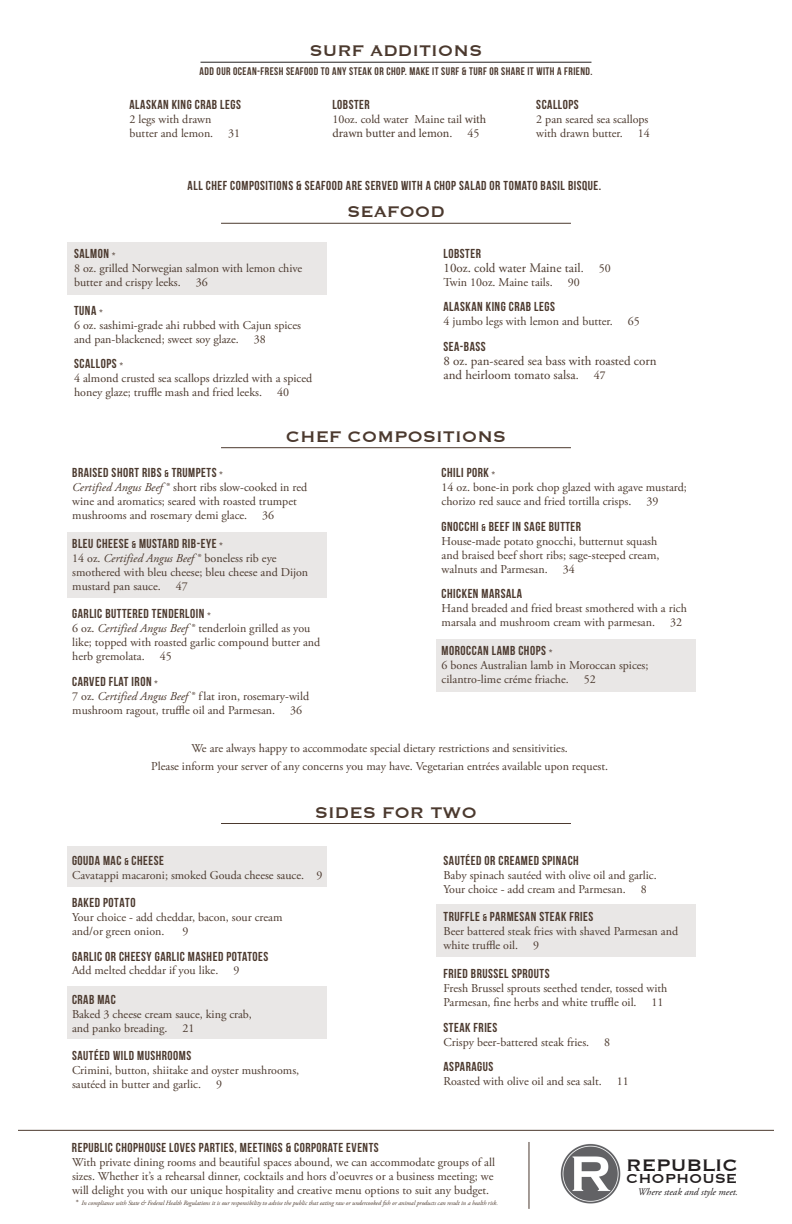
<style>
.page{position:relative;width:792px;height:1224px;background:#fff}
.page>*{position:absolute;margin:0;border:0;box-sizing:border-box;transform-origin:0 0}
.t1{font:21.7px "Copperplate";color:#231f20}
.t2{font:20px "Copperplate";color:#4b392e}
.t3{font:17px "Copperplate";color:#231f20}
.t4{font:13px "Bebas Neue";letter-spacing:.04em;color:#4b392e}
.t5{font:13px/14px "Adobe Garamond Pro";color:#4b392e}
.t6{font:12px/14px "Adobe Garamond Pro";color:#4b392e}
.t7{font:11px "Bebas Neue";letter-spacing:.04em;color:#4b392e}
.t8{font:italic 10px "Adobe Garamond Pro";color:#231f20}
.t9{font:italic 6.5px "Adobe Garamond Pro";letter-spacing:-.01em;color:#4b392e}
.s1{font-family:"Minion Pro"}
.s2{font-size:8px}
.s3{font-family:"Bebas Neue"}
.s4{font-size:12px}
.s5{font-size:10px}
.s6{font-style:italic}
.s7{font-style:normal;font-size:8px}
</style>
<div class="page">
<div style="left:67px;top:846px;width:259px;height:41px;background:#e9e7e6"></div>
<div style="left:67px;top:986px;width:259px;height:53px;background:#e9e7e6"></div>
<div style="left:437px;top:905px;width:259px;height:52px;background:#e9e7e6"></div>
<div style="left:67px;top:532px;width:260px;height:65px;background:#e9e7e6"></div>
<div style="left:437px;top:639px;width:259px;height:52px;background:#e9e7e6"></div>
<div style="left:67px;top:242px;width:260px;height:52px;background:#e9e7e6"></div>
<hr style="left:528px;top:1142px;width:1px;height:67px;background:#4b392e">
<hr style="left:221px;top:823px;width:350px;height:1px;background:#4b392e">
<hr style="left:221px;top:223px;width:350px;height:1px;background:#4b392e">
<hr style="left:221px;top:447px;width:350px;height:1px;background:#4b392e">
<hr style="left:201px;top:62px;width:390px;height:1px;background:#231f20">
<hr style="left:18px;top:1130px;width:756px;height:1px;background:#4b392e">
<img style="left:560px;top:1144px;width:61px;height:60px">
<p class="t2" style="left:310px;top:38px;width:174px">SURF ADDITIONS</p>
<p class="t7" style="left:200px;top:65px;width:394px">ADD OUR OCEAN-FRESH SEAFOOD TO ANY STEAK OR CHOP. MAKE IT SURF &amp; TURF OR SHARE IT WITH A FRIEND.</p>
<p class="t4" style="left:130px;top:97px;width:113px">ALASKAN KING CRAB LEGS</p>
<p class="t6" style="left:130px;top:113px;width:83px">2 legs with drawn</p>
<p class="t6" style="left:130px;top:127px;width:85px">butter and lemon.</p>
<p class="t6" style="left:228px;top:127px;width:13px">31</p>
<p class="t4" style="left:332px;top:97px;width:39px">LOBSTER</p>
<p class="t6" style="left:332px;top:112px;width:155px;line-height:14.4px">10oz. cold water Maine tail <span class="s1">with drawn butter and lemon</span>.</p>
<p class="t6" style="left:468px;top:127px;width:13px">45</p>
<p class="t4" style="left:536px;top:97px;width:44px">SCALLOPS</p>
<p class="t6" style="left:536px;top:113px;width:114px">2 pan seared sea scallops with drawn butter.</p>
<p class="t6" style="left:638px;top:127px;width:13px">14</p>
<p class="t4" style="left:188px;top:178px;width:415px">ALL CHEF COMPOSITIONS &amp; SEAFOOD ARE SERVED WITH A CHOP SALAD OR TOMATO BASIL BISQUE.</p>
<p class="t4" style="left:74px;top:246px;width:43px">SALMON <span class="s2">*</span></p>
<p class="t6" style="left:74px;top:262px;width:230px">8 oz. grilled Norwegian salmon with lemon chive butter and crispy leeks.</p>
<p class="t6" style="left:196px;top:276px;width:13px">36</p>
<p class="t4" style="left:74px;top:303px;width:30px">TUNA <span class="s2">*</span></p>
<p class="t6" style="left:74px;top:318px;width:228px">6 oz. sashimi-grade ahi rubbed with Cajun spices and pan-blackened; sweet soy glaze.</p>
<p class="t6" style="left:254px;top:332px;width:13px">38</p>
<p class="t4" style="left:74px;top:357px;width:50px">SCALLOPS <span class="s2">*</span></p>
<p class="t6" style="left:74px;top:372px;width:240px">4 almond crusted sea scallops drizzled with a spiced honey glaze; truffle mash and fried leeks.</p>
<p class="t6" style="left:277px;top:386px;width:13px">40</p>
<p class="t2" style="left:347px;top:199px;width:99px">SEAFOOD</p>
<p class="t5" style="left:444px;top:247px;width:142px"><span class="s3">LOBSTER<br></span>10oz. cold water Maine tail<span class="s4">.</span></p>
<p class="t6" style="left:599px;top:262px;width:13px">50</p>
<p class="t6" style="left:444px;top:275px;width:111px">Twin 10oz. Maine tails.</p>
<p class="t6" style="left:568px;top:275px;width:13px">90</p>
<p class="t4" style="left:444px;top:300px;width:113px">ALASKAN KING CRAB LEGS</p>
<p class="t6" style="left:444px;top:315px;width:171px">4 jumbo legs with lemon and butter.</p>
<p class="t6" style="left:628px;top:315px;width:13px">65</p>
<p class="t5" style="left:444px;top:340px;width:215px"><span class="s3">SEA-BASS<br></span>8 oz. pan-seared sea bass with roasted corn and heirloom tomato salsa<span class="s4">.</span></p>
<p class="t6" style="left:594px;top:369px;width:13px">4<span class="s1">7</span></p>
<p class="t2" style="left:286px;top:423px;width:222px">CHEF COMPOSITIONS</p>
<p class="t4" style="left:72px;top:466px;width:152px">BRAISED SHORT RIBS <span class="s5">&amp;</span> TRUMPETS <span class="s2">*</span></p>
<p class="t6" style="left:72px;top:481px;width:237px"><span class="s6">Certified Angus Beef</span> ® short ribs slow-cooked in red wine and aromatics; seared with roasted trumpet mushrooms and rosemary demi glace.</p>
<p class="t6" style="left:262px;top:509px;width:13px">36</p>
<p class="t4" style="left:72px;top:536px;width:152px">BLEU CHEESE <span class="s5">&amp;</span> MUSTARD RIB-EYE <span class="s2">*</span></p>
<p class="t6" style="left:72px;top:551px;width:238px">14 oz. <span class="s6">Certified Angus Beef</span> ® boneless rib eye smothered with bleu cheese; bleu cheese and Dijon mustard pan sauce.</p>
<p class="t6" style="left:176px;top:579px;width:13px">47</p>
<p class="t4" style="left:72px;top:607px;width:140px">GARLIC BUTTERED TENDERLOIN <span class="s2">*</span></p>
<p class="t6" style="left:72px;top:622px;width:250px">6 oz. <span class="s6">Certified Angus Beef</span> ® tenderloin grilled as you like; topped with roasted garlic compound butter and herb gremolata.</p>
<p class="t6" style="left:160px;top:650px;width:13px">45</p>
<p class="t4" style="left:72px;top:674px;width:87px">CARVED FLAT IRON <span class="s2">*</span></p>
<p class="t6" style="left:72px;top:690px;width:238px">7 oz. <span class="s6">Certified Angus Beef</span> ® flat iron, rosemary-wild mushroom ragout, truffle oil and Parmesan.</p>
<p class="t6" style="left:290px;top:704px;width:13px">36</p>
<p class="t4" style="left:442px;top:466px;width:55px">CHILI PORK <span class="s2">*</span></p>
<p class="t6" style="left:442px;top:481px;width:247px">14 oz. bone-in pork chop glazed with agave mustard; chorizo red sauce and fried tortilla crisps.</p>
<p class="t6" style="left:646px;top:495px;width:13px">39</p>
<p class="t4" style="left:442px;top:519px;width:141px">GNOCCHI <span class="s5">&amp;</span> BEEF IN SAGE BUTTER</p>
<p class="t6" style="left:442px;top:534px;width:219px">House-made potato gnocchi, butternut squash and braised beef short ribs; sage-steeped cream, walnuts and Parmesan.</p>
<p class="t6" style="left:563px;top:562px;width:13px">34</p>
<p class="t4" style="left:442px;top:587px;width:82px">CHICKEN MARSALA</p>
<p class="t6" style="left:442px;top:602px;width:247px">Hand breaded and fried breast smothered with a rich marsala and mushroom cream with parmesan.</p>
<p class="t6" style="left:670px;top:616px;width:13px">32</p>
<p class="t4" style="left:442px;top:643px;width:112px">MOROCCAN LAMB CHOPS <span class="s2">*</span></p>
<p class="t6" style="left:442px;top:659px;width:208px">6 bones Australian lamb in Moroccan spices; cilantro-lime créme friache.</p>
<p class="t6" style="left:584px;top:673px;width:13px">52</p>
<p class="t6" style="left:151px;top:740px;width:458px;line-height:18px;text-align:center">We are always happy to accommodate special dietary restrictions and sensitivities.<br>Please inform your server of any concerns you may have. Vegetarian entrées available upon request.</p>
<p class="t2" style="left:315px;top:799px;width:164px">SIDES FOR TWO</p>
<p class="t4" style="left:72px;top:853px;width:93px">GOUDA MAC <span class="s5">&amp;</span> CHEESE</p>
<p class="t6" style="left:72px;top:868px;width:252px">Cavatappi macaroni; smoked Gouda cheese sauce. 9</p>
<p class="t4" style="left:72px;top:896px;width:65px">BAKED POTATO</p>
<p class="t6" style="left:72px;top:910px;width:212px;line-height:14.4px">Your choice - add cheddar, bacon, sour cream and/or green onion.</p>
<p class="t6" style="left:182px;top:925px;width:7px">9</p>
<p class="t4" style="left:72px;top:949px;width:198px">GARLIC OR CHEESY GARLIC MASHED POTATOES</p>
<p class="t6" style="left:72px;top:963px;width:148px">Add melted cheddar if you like.</p>
<p class="t6" style="left:233px;top:963px;width:7px">9</p>
<p class="t4" style="left:72px;top:992px;width:45px">CRAB MAC</p>
<p class="t6" style="left:72px;top:1007px;width:181px">Baked 3 cheese cream sauce, king crab, and panko breading.</p>
<p class="t6" style="left:182px;top:1021px;width:13px">21</p>
<p class="t4" style="left:72px;top:1048px;width:121px">SAUTÉED WILD MUSHROOMS</p>
<p class="t6" style="left:72px;top:1064px;width:229px">Crimini, button, shiitake and oyster mushrooms, sautéed in butter and garlic.</p>
<p class="t6" style="left:216px;top:1078px;width:7px">9</p>
<p class="t4" style="left:444px;top:853px;width:137px">SAUTÉED OR CREAMED SPINACH</p>
<p class="t6" style="left:444px;top:868px;width:215px">Baby spinach sautéed with olive oil and garlic.<br>Your choice - add cream and Parmesan.</p>
<p class="t6" style="left:641px;top:882px;width:7px">8</p>
<p class="t4" style="left:444px;top:910px;width:151px">TRUFFLE <span class="s5">&amp;</span> PARMESAN STEAK FRIES</p>
<p class="t6" style="left:444px;top:925px;width:236px">Beer battered steak fries with shaved Parmesan and white truffle oil.</p>
<p class="t6" style="left:533px;top:939px;width:7px">9</p>
<p class="t4" style="left:444px;top:966px;width:108px">FRIED BRUSSEL SPROUTS</p>
<p class="t6" style="left:444px;top:982px;width:225px">Fresh Brussel sprouts seethed tender, tossed with<br>Parmesan, fine herbs and white truffle oil.</p>
<p class="t6" style="left:652px;top:996px;width:13px">11</p>
<p class="t4" style="left:444px;top:1020px;width:55px">STEAK FRIES</p>
<p class="t6" style="left:444px;top:1035px;width:147px">Crispy beer-battered steak fries.</p>
<p class="t6" style="left:604px;top:1035px;width:7px">8</p>
<p class="t4" style="left:444px;top:1059px;width:51px">ASPARAGUS</p>
<p class="t6" style="left:444px;top:1075px;width:160px">Roasted with olive oil and sea salt.</p>
<p class="t6" style="left:617px;top:1075px;width:13px">11</p>
<p class="t4" style="left:72px;top:1141px;width:308px">REPUBLIC CHOPHOUSE LOVES PARTIES, MEETINGS &amp; CORPORATE EVENTS</p>
<p class="t6" style="left:72px;top:1156px;width:425px">With private dining rooms and beautiful spaces abound, we can accommodate groups of all sizes. Whether it’s a rehearsal dinner, cocktails and hors d’oeuvres or a business meeting; we will delight you with our unique hospitality and creative menu options to suit any budget.</p>
<p class="t9" style="left:76px;top:1199px;width:424px"><span class="s7">*</span> In compliance with State &amp; Federal Health Regulations it is our responsibility to advise the public that eating raw or undercooked fish or animal products can result in a health risk.</p>
<p class="t1" style="left:626px;top:1151px;width:114px">REPUBLIC</p>
<p class="t3" style="left:626px;top:1167px;width:113px">CHOPHOUSE</p>
<p class="t8" style="left:638px;top:1186px;width:102px">Where steak and style meet.</p>
</div>
